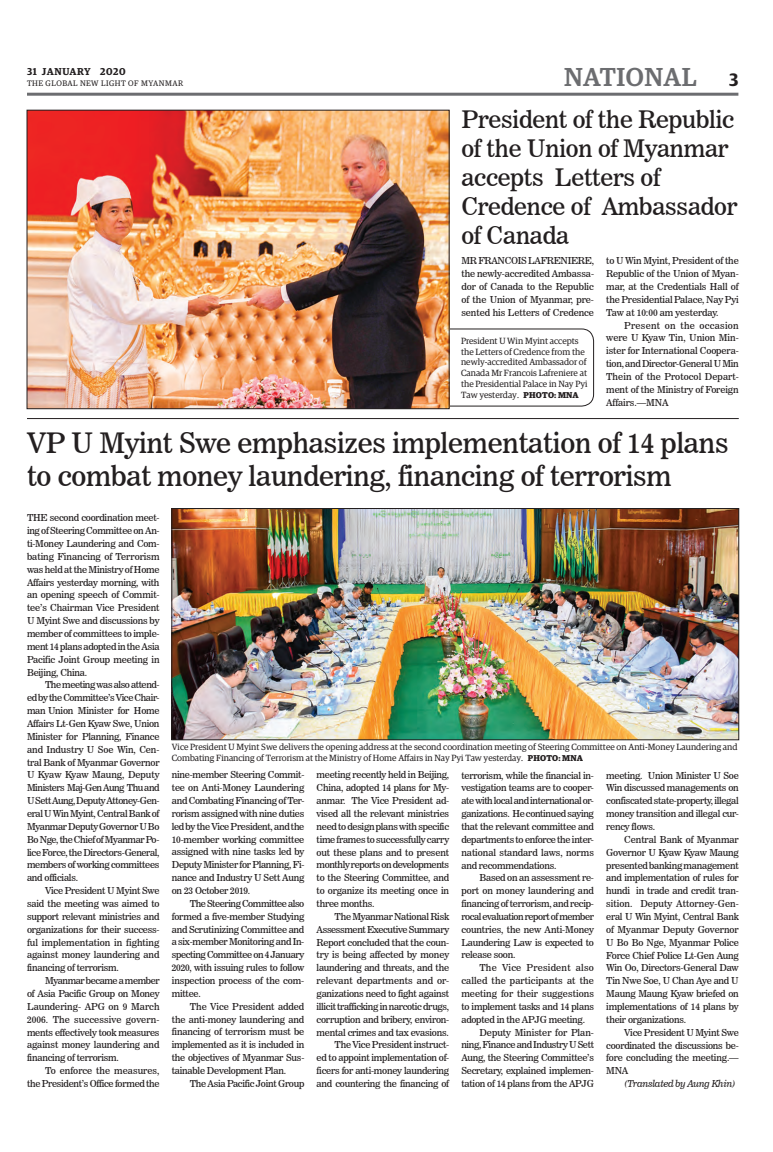
<style>
.page{position:relative;width:773px;height:1152px;background:#fff}
.page>*{position:absolute;margin:0;border:0;box-sizing:border-box;transform-origin:0 0}
.t1{font:28px/33.6px "News 706 BT Roman C";letter-spacing:-.01em;color:#231f20}
.t2{font:500 26px "Guardian Egyp";letter-spacing:.02em;color:#6c6d70}
.t3{font:24px/28.8px "News 706 BT Roman C";letter-spacing:-.01em;color:#231f20}
.t4{font:600 10px "Guardian Egyp";letter-spacing:.06em;color:#231f20}
.t5{font:9.5px/12.9px "News 706 BT Roman C";letter-spacing:-.025em;color:#231f20;text-align:justify}
.t6{font:9.5px "News 706 BT Roman C";color:#231f20}
.t7{font:9.5px "News 706 BT Roman C";letter-spacing:.005em;color:#231f20}
.t8{font:9.5px "News 706 BT Italic C";letter-spacing:-.025em;color:#231f20}
.t9{font:9.5px "News 706 BT Roman C";letter-spacing:.02em;color:#231f20}
.t10{font:9px/10.8px "Guardian Egyp";color:#231f20}
.t11{font:8px "Guardian Egyp";letter-spacing:.06em;color:#231f20}
.s1{font-weight:600;font-size:18px;color:#231f20}
.s2{font-weight:700;font-size:8.5px}
</style>
<div class="page">
<hr style="left:27px;top:93px;width:711px;height:3px;background:#6c6d70">
<div style="left:429px;top:329px;width:165px;height:77px;border:1px solid #231f20;border-radius:12px"></div>
<img style="left:29px;top:112px;width:418px;height:295px">
<div style="left:27px;top:110px;width:422px;height:299px;border:1px solid #231f20"></div>
<hr style="left:27px;top:418px;width:711px;height:1px;background:#231f20">
<img style="left:174px;top:510px;width:562px;height:228px">
<div style="left:172px;top:508px;width:566px;height:232px;border:1px solid #231f20"></div>
<p class="t4" style="left:27px;top:64px;width:100px">31 JANUARY 2020</p>
<p class="t11" style="left:27px;top:78px;width:158px">THE GLOBAL NEW LIGHT OF MYANMAR</p>
<h2 class="t2" style="left:564px;top:59px;width:176px">NATIONAL <span class="s1">3</span></h2>
<h3 class="t3" style="left:461px;top:105px;width:277px">President of the Republic of the Union of Myanmar accepts Letters of<br>Credence of Ambassador of Canada</h3>
<p class="t5" style="left:606px;top:254px;width:134px">to U Win Myint, President of the Republic of the Union of Myan&shy;mar, at the Credentials Hall of the Presidential Palace, Nay Pyi Taw at 10:00 am yesterday.</p>
<p class="t5" style="left:606px;top:319px;width:134px;text-indent:18px">Present on the occasion were U Kyaw Tin, Union Min&shy;ister for International Coopera&shy;tion, and Director-General U Min Thein of the Protocol Depart&shy;ment of the Ministry of Foreign Affairs.—MNA</p>
<p class="t5" style="left:461px;top:254px;width:134px">MR FRANCOIS LAFRENIERE, the newly-accredited Ambassa&shy;dor of Canada to the Republic of the Union of Myanmar, pre&shy;sented his Letters of Credence</p>
<p class="t10" style="left:461px;top:335px;width:128px">President U Win Myint accepts the Letters of Credence from the newly-accredited Ambassador of<br>Canada Mr Francois Lafreniere at the Presidential Palace in Nay Pyi<br>Taw yesterday. <span class="s2">PHOTO: MNA</span></p>
<h1 class="t1" style="left:27px;top:426px;width:703px">VP U Myint Swe emphasizes implementation of 14 plans to combat money laundering, financing of terrorism</h1>
<p class="t5" style="left:27px;top:511px;width:134px">THE second coordination meet&shy;ing of Steering Committee on An&shy;ti-Money Laundering and Com&shy;bating Financing of Terrorism was held at the Ministry of Home Affairs yesterday morning, with an opening speech of Commit&shy;tee’s Chairman Vice President U Myint Swe and discussions by member of committees to imple&shy;ment 14 plans adopted in the Asia Pacific Joint Group meeting in Beijing, China.</p>
<p class="t5" style="left:27px;top:679px;width:134px;text-indent:18px">The meeting was also attend&shy;ed by the Committee’s Vice Chair&shy;man Union Minister for Home Affairs Lt-Gen Kyaw Swe, Union Minister for Planning, Finance and Industry U Soe Win, Cen&shy;tral Bank of Myanmar Governor U Kyaw Kyaw Maung, Deputy Ministers Maj-Gen Aung Thu and U Sett Aung, Deputy Attoney-Gen&shy;eral U Win Myint, Central Bank of Myanmar Deputy Governor U Bo Bo Nge, the Chief of Myanmar Po&shy;lice Force, the Directors-General, members of working committees and officials.</p>
<p class="t5" style="left:27px;top:884px;width:134px;text-indent:18px">Vice President U Myint Swe said the meeting was aimed to support relevant ministries and organizations for their success&shy;ful implementation in fighting against money laundering and financing of terrorism.</p>
<p class="t5" style="left:27px;top:974px;width:134px;text-indent:18px">Myanmar became a member of Asia Pacific Group on Money Laundering- APG on 9 March 2006. The successive govern&shy;ments effectively took measures against money laundering and financing of terrorism.</p>
<p class="t5" style="left:27px;top:1064px;width:134px;text-align:right">To enforce the measures,<br>the President’s Office formed the</p>
<p class="t10" style="left:172px;top:741px;width:567px">Vice President U Myint Swe delivers the opening address at the second coordination meeting of Steering Committee on Anti-Money Laundering and<br>Combating Financing of Terrorism at the Ministry of Home Affairs in Nay Pyi Taw yesterday. <span class="s2">PHOTO: MNA</span></p>
<p class="t5" style="left:172px;top:768px;width:134px">nine-member Steering Commit&shy;tee on Anti-Money Laundering and Combating Financing of Ter&shy;rorism assigned with nine duties led by the Vice President, and the 10-member working committee assigned with nine tasks led by Deputy Minister for Planning, Fi&shy;nance and Industry U Sett Aung on 23 October 2019.</p>
<p class="t5" style="left:172px;top:897px;width:134px;text-indent:18px">The Steering Committee also formed a five-member Studying and Scrutinizing Committee and a six-member Monitoring and In&shy;specting Committee on 4 January 2020, with issuing rules to follow inspection process of the com&shy;mittee.</p>
<p class="t5" style="left:172px;top:1000px;width:134px;text-indent:18px">The Vice President added the anti-money laundering and financing of terrorism must be implemented as it is included in the objectives of Myanmar Sus&shy;tainable Development Plan.</p>
<p class="t5" style="left:190px;top:1077px;width:116px">The Asia Pacific Joint Group</p>
<p class="t5" style="left:316px;top:769px;width:134px">meeting recently held in Beijing, China, adopted 14 plans for My&shy;anmar. The Vice President ad&shy;vised all the relevant ministries need to design plans with specific time frames to successfully carry out these plans and to present monthly reports on developments to the Steering Committee, and to organize its meeting once in three months.</p>
<p class="t5" style="left:316px;top:910px;width:134px;text-align:right">The Myanmar National Risk<br>Assessment Executive Summary<br>Report concluded that the coun&shy;try is being affected by money laundering and threats, and the relevant departments and or&shy;ganizations need to fight against illicit trafficking in narcotic drugs, corruption and bribery, environ&shy;mental crimes and tax evasions.<br>The Vice President instruct-<br>ed to appoint implementation of&shy;ficers for anti-money laundering and countering the financing of</p>
<p class="t5" style="left:461px;top:769px;width:134px">terrorism, while the financial in&shy;vestigation teams are to cooper&shy;ate with local and international or&shy;ganizations. He continued saying that the relevant committee and departments to enforce the inter&shy;national standard laws, norms and recommendations.</p>
<p class="t5" style="left:461px;top:871px;width:134px;text-indent:18px">Based on an assessment re&shy;port on money laundering and financing of terrorism, and recip&shy;rocal evaluation report of member countries, the new Anti-Money Laundering Law is expected to release soon.</p>
<p class="t9" style="left:479px;top:962px;width:116px">The Vice President also</p>
<p class="t7" style="left:461px;top:975px;width:134px">called the participants at the</p>
<p class="t6" style="left:461px;top:988px;width:134px">meeting for their suggestions</p>
<p class="t5" style="left:461px;top:1000px;width:134px">to implement tasks and 14 plans</p>
<p class="t5" style="left:461px;top:1013px;width:125px">adopted in the APJG meeting.</p>
<p class="t6" style="left:479px;top:1026px;width:116px">Deputy Minister for Plan-</p>
<p class="t5" style="left:461px;top:1039px;width:134px">ning, Finance and Industry U Sett</p>
<p class="t5" style="left:461px;top:1051px;width:134px">Aung, the Steering Committee’s</p>
<p class="t5" style="left:461px;top:1064px;width:134px">Secretary, explained implemen-</p>
<p class="t5" style="left:461px;top:1077px;width:134px">tation of 14 plans from the APJG</p>
<p class="t5" style="left:606px;top:769px;width:134px">meeting. Union Minister U Soe Win discussed managements on confiscated state-property, illegal money transition and illegal cur&shy;rency flows.</p>
<p class="t5" style="left:606px;top:833px;width:134px;text-indent:18px">Central Bank of Myanmar Governor U Kyaw Kyaw Maung presented banking management and implementation of rules for hundi in trade and credit tran&shy;sition. Deputy Attorney-Gen&shy;eral U Win Myint, Central Bank of Myanmar Deputy Governor U Bo Bo Nge, Myanmar Police Force Chief Police Lt-Gen Aung Win Oo, Directors-General Daw Tin Nwe Soe, U Chan Aye and U Maung Maung Kyaw briefed on implementations of 14 plans by their organizations.</p>
<p class="t5" style="left:606px;top:1026px;width:134px;text-indent:18px">Vice President U Myint Swe coordinated the discussions be&shy;fore concluding the meeting.— MNA</p>
<p class="t8" style="left:624px;top:1078px;width:113px">(Translated by Aung Khin)</p>
</div>
